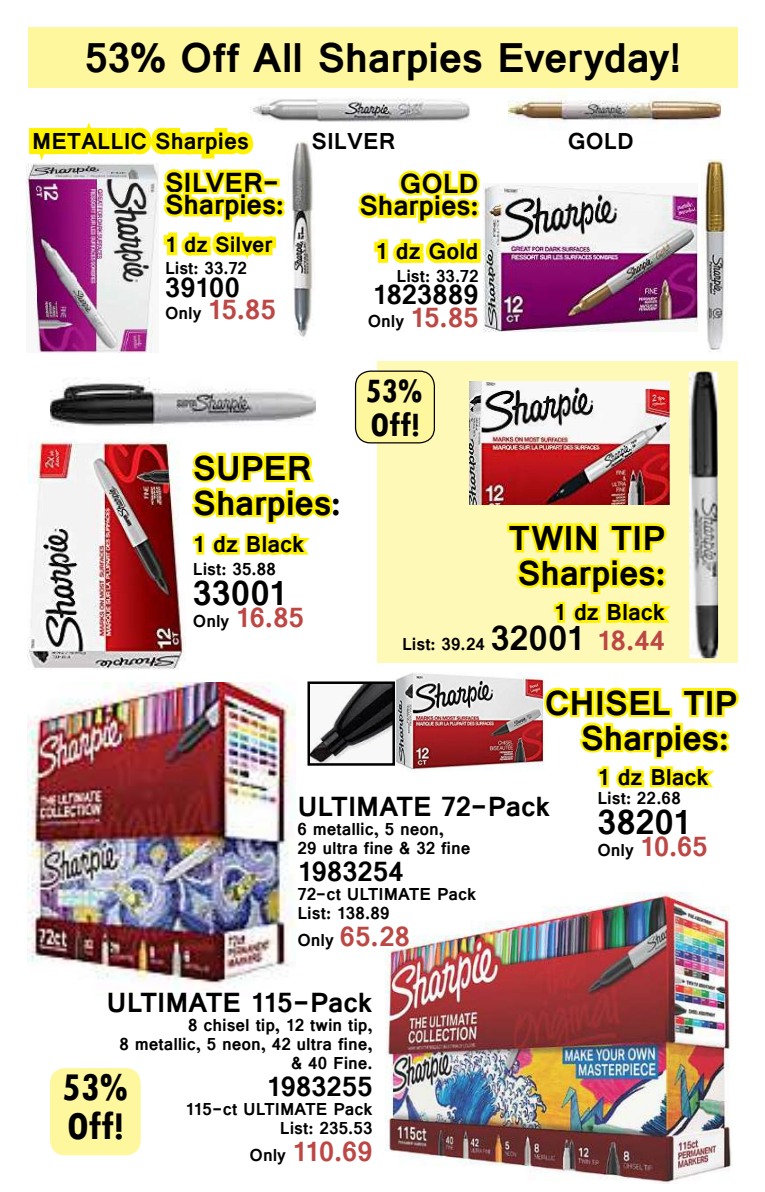
<style>
.page{position:relative;width:765px;height:1192px;background:#fff}
.page>*{position:absolute;margin:0;border:0;box-sizing:border-box;transform-origin:0 0}
.t1{font:700 45px "Vrinda";letter-spacing:-.01em;color:#000}
.t2{font:700 condensed 41.88px/38.8px "Tw Cen";color:#000}
.t3{font:700 37.5px/35px "Vrinda";letter-spacing:-.005em;color:#000}
.t4{font:700 condensed 36.5px/33.8px "Tw Cen";color:#000}
.t5{font:700 30px/22.5px "Vrinda";letter-spacing:-.005em;color:#000}
.t6{font:700 30px "Vrinda";letter-spacing:.01em;color:#bc4744}
.t7{font:700 25px "Vrinda";color:#000}
.t8{font:700 23.75px "Vrinda";letter-spacing:-.005em;color:#000}
.t9{font:700 18.75px/18.8px "Vrinda";letter-spacing:-.005em;color:#000;text-align:right}
.s1{font-size:18.75px}
.s2{color:#bc4744}
.s3{font-size:18.75px;color:#000}
.s4{font-size:37.5px}
.s5{font-size:30px;color:#bc4744}
</style>
<div class="page">
<div style="left:28px;top:27px;width:710px;height:61px;background:#fff79d"></div>
<img style="left:27px;top:682px;width:269px;height:314px">
<img style="left:385px;top:893px;width:348px;height:290px">
<div style="left:50px;top:1068px;width:91px;height:87px;background:#fff79d;border-radius:15px"></div>
<img style="left:395px;top:672px;width:149px;height:99px">
<svg style="left:541px;top:684px;width:198px;height:104px"></svg>
<img style="left:311px;top:684px;width:81px;height:78px">
<div style="left:308px;top:681px;width:87px;height:84px;border:2px solid #000"></div>
<img style="left:508px;top:90px;width:213px;height:37px">
<img style="left:292px;top:142px;width:23px;height:195px">
<img style="left:289px;top:98px;width:182px;height:25px">
<svg style="left:358px;top:170px;width:122px;height:54px"></svg>
<svg style="left:374px;top:236px;width:110px;height:33px"></svg>
<svg style="left:26px;top:99px;width:263px;height:170px"></svg>
<img style="left:27px;top:163px;width:132px;height:189px">
<img style="left:484px;top:184px;width:214px;height:147px">
<img style="left:701px;top:159px;width:27px;height:193px">
<img style="left:50px;top:378px;width:266px;height:49px">
<img style="left:27px;top:440px;width:158px;height:230px">
<svg style="left:191px;top:452px;width:142px;height:103px"></svg>
<div style="left:378px;top:361px;width:360px;height:301px;background:#fff9b8"></div>
<img style="left:689px;top:371px;width:29px;height:287px">
<svg style="left:507px;top:523px;width:164px;height:101px"></svg>
<img style="left:470px;top:381px;width:199px;height:123px">
<div style="left:356px;top:371px;width:78px;height:72px;background:#fff79d;border-radius:15px"></div>
<div style="left:355px;top:370px;width:80px;height:73px;border:1px solid #000;border-radius:15px"></div>
<h1 class="t1" style="left:85px;top:28px;width:598px">53% Off All Sharpies Everyday!</h1>
<h3 class="t7" style="left:32px;top:124px;width:218px">METALLIC Sharpies</h3>
<h3 class="t7" style="left:312px;top:124px;width:86px">SILVER</h3>
<h3 class="t7" style="left:568px;top:124px;width:68px">GOLD</h3>
<h3 class="t5" style="left:165px;top:171px;width:121px">SILVER-<br>Sharpies:</h3>
<p class="t8" style="left:165px;top:228px;width:109px">1 dz Silver</p>
<p class="t9" style="left:165px;top:259px;width:83px">List: 33.72</p>
<h3 class="t5" style="left:165px;top:276px;width:112px">39100<br><span class="s1">Only</span> <span class="s2">15.85</span></h3>
<h3 class="t5" style="left:360px;top:172px;width:120px;text-align:right">GOLD<br>Sharpies:</h3>
<h3 class="t7" style="left:376px;top:234px;width:104px">1 dz Gold</h3>
<p class="t9" style="left:397px;top:266px;width:83px">List: 33.72</p>
<h3 class="t5" style="left:368px;top:284px;width:112px">1823889<br><span class="s1">Only</span> <span class="s2">15.85</span></h3>
<h3 class="t4" style="left:366px;top:372px;width:59px">53%<br>Off!</h3>
<h3 class="t3" style="left:193px;top:450px;width:150px">SUPER<br>Sharpies:</h3>
<h3 class="t7" style="left:193px;top:527px;width:113px">1 dz Black</h3>
<p class="t9" style="left:193px;top:559px;width:85px">List: 35.88</p>
<h3 class="t3" style="left:193px;top:575px;width:96px">33001</h3>
<h3 class="t6" style="left:193px;top:597px;width:112px"><span class="s3">Only</span> 16.85</h3>
<h3 class="t7" style="left:554px;top:596px;width:113px">1 dz Black</h3>
<h3 class="t3" style="left:509px;top:521px;width:159px">TWIN TIP<br>Sharpies:</h3>
<p class="t9" style="left:402px;top:635px;width:264px">List: 39.24 <span class="s4">32001</span> <span class="s5">18.44</span></p>
<h3 class="t3" style="left:545px;top:685px;width:195px;text-align:right">CHISEL TIP<br>Sharpies:</h3>
<h3 class="t5" style="left:298px;top:795px;width:254px">ULTIMATE 72-Pack</h3>
<p class="t9" style="left:298px;top:819px;width:175px;text-align:left">6 metallic, 5 neon,<br>29 ultra fine &amp; 32 fine</p>
<h3 class="t5" style="left:298px;top:860px;width:108px">1983254</h3>
<p class="t9" style="left:298px;top:884px;width:180px;text-align:left">72-ct ULTIMATE Pack<br>List: 138.89</p>
<h3 class="t6" style="left:298px;top:916px;width:114px"><span class="s3">Only</span> 65.28</h3>
<h3 class="t5" style="left:107px;top:992px;width:267px">ULTIMATE 115-Pack</h3>
<p class="t9" style="left:119px;top:1016px;width:255px">8 chisel tip, 12 twin tip,<br>8 metallic, 5 neon, 42 ultra fine, &amp; 40 Fine.</p>
<h3 class="t5" style="left:267px;top:1075px;width:107px">1983255</h3>
<p class="t9" style="left:185px;top:1099px;width:189px">115-ct ULTIMATE Pack<br>List: 235.53</p>
<h3 class="t6" style="left:250px;top:1131px;width:124px"><span class="s3">Only</span> 110.69</h3>
<h2 class="t2" style="left:62px;top:1066px;width:67px">53%<br>Off!</h2>
<h3 class="t7" style="left:598px;top:760px;width:113px">1 dz Black</h3>
<p class="t9" style="left:598px;top:788px;width:85px">List: 22.68</p>
<h3 class="t3" style="left:598px;top:804px;width:95px">38201</h3>
<h3 class="t6" style="left:598px;top:826px;width:112px"><span class="s3">Only</span> 10.65</h3>
</div>
